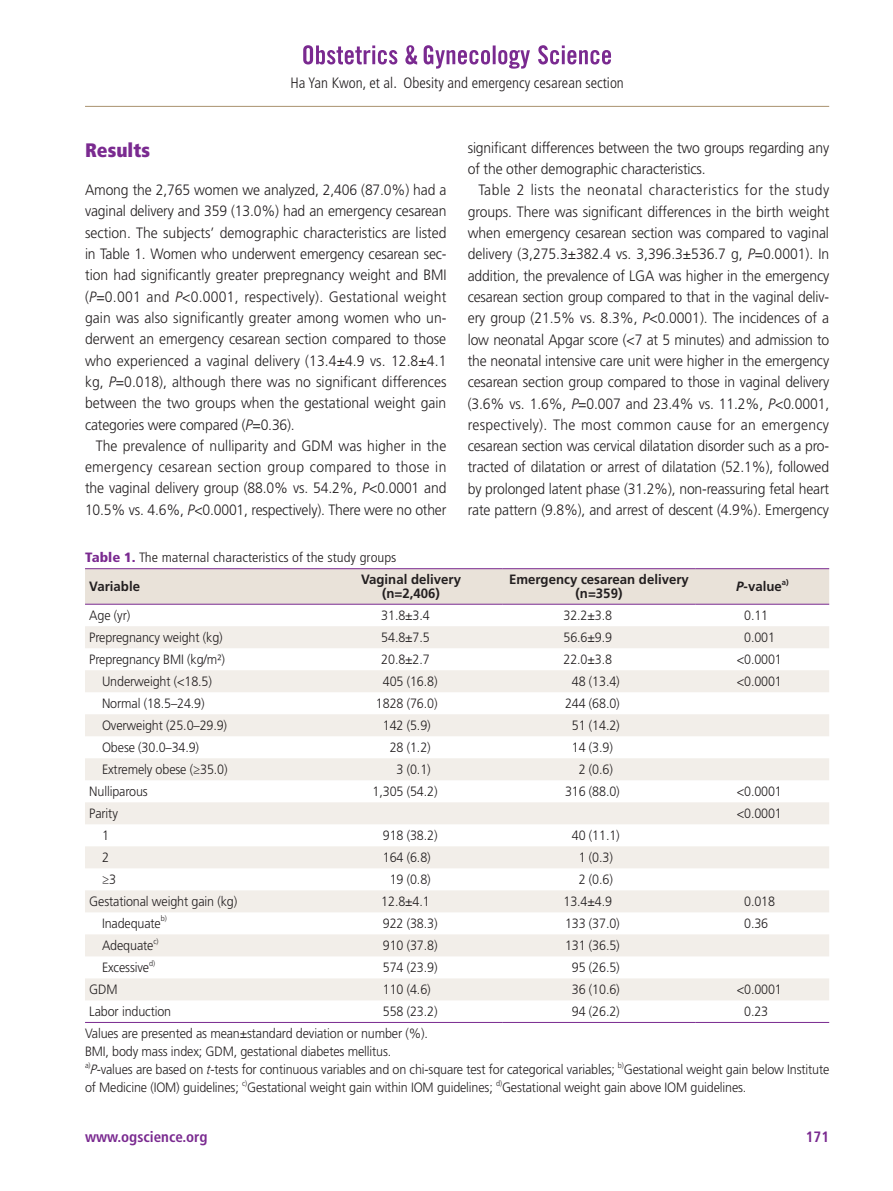
<style>
.page{position:relative;width:893px;height:1191px;background:#fff}
.page>*{position:absolute;margin:0;border:0;box-sizing:border-box;transform-origin:0 0}
.제목1-보라{font:900 condensed 19.5px "Frutiger LT Std";color:#7a2a90}
.본문_영문{font:300 15px/21.3px "Frutiger LT Std";letter-spacing:-.01em;color:#231f20;text-align:justify;scale:.93 1}
.제목밑_본문{font:300 15px/21.3px "Frutiger LT Std";letter-spacing:-.005em;color:#231f20;text-align:justify;scale:.93 1}
.t1{font:300 condensed 15px "Frutiger LT Std";color:#231f20}
.t2{font:700 condensed 15px "Frutiger LT Std";color:#7a2a90}
.표내용{font:300 13.5px "Frutiger LT Std";letter-spacing:-.01em;color:#231f20;scale:.93 1}
.표_설명{font:300 13.5px "Frutiger LT Std";letter-spacing:-.01em;color:#231f20;scale:.93 1}
.표머리{font:700 13.5px/13.5px "Frutiger LT Std";color:#231f20;text-align:center}
.표_타이틀{font:300 condensed 13.5px "Frutiger LT Std";color:#231f20;scale:1.1 1}
.표_설명-2{font:300 7.8px "Frutiger LT Std";color:#231f20;scale:.93 1}
.표내용-2{font:300 7.8px "Frutiger LT Std";color:#231f20;scale:.93 1}
.표머리-2{font:700 7.8px "Frutiger LT Std";color:#231f20}
.s1{font-style:italic}
.s2{font-weight:900;color:#7a2a90}
</style>
<div class="page">
<hr style="left:85px;top:106px;width:744px;height:1px;background:#af9877">
<svg style="left:538px;top:45px;width:73px;height:19px"></svg>
<svg style="left:424px;top:45px;width:106px;height:24px"></svg>
<svg style="left:303px;top:45px;width:114px;height:19px"></svg>
<div style="left:85px;top:569px;width:744px;height:35px;background:#e9e2d9"></div>
<svg style="left:85px;top:626px;width:744px;height:374px;fill:#f2eee9"></svg>
<hr style="left:85px;top:568px;width:235px;height:1px;background:#7a2a90">
<hr style="left:320px;top:568px;width:182px;height:1px;background:#7a2a90">
<hr style="left:502px;top:568px;width:194px;height:1px;background:#7a2a90">
<hr style="left:696px;top:568px;width:133px;height:1px;background:#7a2a90">
<hr style="left:85px;top:604px;width:235px;height:1px;background:#7a2a90">
<hr style="left:320px;top:604px;width:182px;height:1px;background:#7a2a90">
<hr style="left:502px;top:604px;width:194px;height:1px;background:#7a2a90">
<hr style="left:696px;top:604px;width:133px;height:1px;background:#7a2a90">
<hr style="left:85px;top:1022px;width:235px;height:1px;background:#7a2a90">
<hr style="left:320px;top:1022px;width:182px;height:1px;background:#7a2a90">
<hr style="left:502px;top:1022px;width:194px;height:1px;background:#7a2a90">
<hr style="left:696px;top:1022px;width:133px;height:1px;background:#7a2a90">
<p class="t1" style="left:290px;top:74px;width:335px">Ha Yan Kwon, et al. Obesity and emergency cesarean section</p>
<p class="제목1-보라" style="left:85px;top:138px;width:66px">Results</p>
<p class="제목밑_본문" style="left:85px;top:179px;width:390px">Among the 2,765 women we analyzed, 2,406 (87.0%) had a vaginal delivery and 359 (13.0%) had an emergency cesarean section. The subjects’ demographic characteristics are listed in Table 1. Women who underwent emergency cesarean sec&shy;tion had significantly greater prepregnancy weight and BMI (<span class="s1">P</span>=0.001 and <span class="s1">P</span>&lt;0.0001, respectively). Gestational weight gain was also significantly greater among women who un&shy;derwent an emergency cesarean section compared to those who experienced a vaginal delivery (13.4±4.9 vs. 12.8±4.1 kg, <span class="s1">P</span>=0.018), although there was no significant differences between the two groups when the gestational weight gain categories were compared (<span class="s1">P</span>=0.36).</p>
<p class="본문_영문" style="left:85px;top:435px;width:390px;text-indent:11px">The prevalence of nulliparity and GDM was higher in the emergency cesarean section group compared to those in the vaginal delivery group (88.0% vs. 54.2%, <span class="s1">P</span>&lt;0.0001 and 10.5% vs. 4.6%, <span class="s1">P</span>&lt;0.0001, respectively). There were no other</p>
<p class="본문_영문" style="left:468px;top:137px;width:390px">significant differences between the two groups regarding any of the other demographic characteristics.</p>
<p class="본문_영문" style="left:468px;top:180px;width:390px;text-indent:11px">Table 2 lists the neonatal characteristics for the study groups. There was significant differences in the birth weight when emergency cesarean section was compared to vaginal delivery (3,275.3±382.4 vs. 3,396.3±536.7 g, <span class="s1">P</span>=0.0001). In addition, the prevalence of LGA was higher in the emergency cesarean section group compared to that in the vaginal deliv&shy;ery group (21.5% vs. 8.3%, <span class="s1">P</span>&lt;0.0001). The incidences of a low neonatal Apgar score (&lt;7 at 5 minutes) and admission to the neonatal intensive care unit were higher in the emergency cesarean section group compared to those in vaginal delivery (3.6% vs. 1.6%, <span class="s1">P</span>=0.007 and 23.4% vs. 11.2%, <span class="s1">P</span>&lt;0.0001, respectively). The most common cause for an emergency cesarean section was cervical dilatation disorder such as a pro&shy;tracted of dilatation or arrest of dilatation (52.1%), followed by prolonged latent phase (31.2%), non-reassuring fetal heart rate pattern (9.8%), and arrest of descent (4.9%). Emergency</p>
<p class="표_타이틀" style="left:85px;top:549px;width:285px"><span class="s2">Table 1.</span> The maternal characteristics of the study groups</p>
<p class="표머리" style="left:89px;top:579px;width:52px">Variable</p>
<p class="표머리" style="left:361px;top:573px;width:102px">Vaginal delivery</p>
<p class="표머리" style="left:382px;top:586px;width:59px">(n=2,406)</p>
<p class="표머리" style="left:509px;top:573px;width:181px">Emergency cesarean delivery (n=359)</p>
<p class="표머리" style="left:736px;top:579px;width:47px"><span class="s1">P</span>-value</p>
<p class="표머리-2" style="left:782px;top:577px;width:8px">a)</p>
<p class="표내용" style="left:89px;top:607px;width:46px">Age (yr)</p>
<p class="표내용" style="left:381px;top:607px;width:54px">31.8±3.4</p>
<p class="표내용" style="left:563px;top:607px;width:54px">32.2±3.8</p>
<p class="표내용" style="left:744px;top:607px;width:27px">0.11</p>
<p class="표내용" style="left:89px;top:629px;width:145px">Prepregnancy weight (kg)</p>
<p class="표내용" style="left:381px;top:629px;width:54px">54.8±7.5</p>
<p class="표내용" style="left:563px;top:629px;width:54px">56.6±9.9</p>
<p class="표내용" style="left:744px;top:629px;width:35px">0.001</p>
<p class="표내용" style="left:89px;top:651px;width:148px">Prepregnancy BMI (kg/m²)</p>
<p class="표내용" style="left:381px;top:651px;width:54px">20.8±2.7</p>
<p class="표내용" style="left:563px;top:651px;width:54px">22.0±3.8</p>
<p class="표내용" style="left:737px;top:651px;width:50px">&lt;0.0001</p>
<p class="표내용" style="left:102px;top:673px;width:120px">Underweight (&lt;18.5)</p>
<p class="표내용" style="left:383px;top:673px;width:60px">405 (16.8)</p>
<p class="표내용" style="left:572px;top:673px;width:53px">48 (13.4)</p>
<p class="표내용" style="left:737px;top:673px;width:50px">&lt;0.0001</p>
<p class="표내용" style="left:102px;top:695px;width:112px">Normal (18.5–24.9)</p>
<p class="표내용" style="left:376px;top:695px;width:68px">1828 (76.0)</p>
<p class="표내용" style="left:565px;top:695px;width:60px">244 (68.0)</p>
<p class="표내용" style="left:102px;top:717px;width:136px">Overweight (25.0–29.9)</p>
<p class="표내용" style="left:383px;top:717px;width:53px">142 (5.9)</p>
<p class="표내용" style="left:572px;top:717px;width:53px">51 (14.2)</p>
<p class="표내용" style="left:102px;top:739px;width:106px">Obese (30.0–34.9)</p>
<p class="표내용" style="left:390px;top:739px;width:46px">28 (1.2)</p>
<p class="표내용" style="left:572px;top:739px;width:46px">14 (3.9)</p>
<p class="표내용" style="left:102px;top:761px;width:136px">Extremely obese (≥35.0)</p>
<p class="표내용" style="left:396px;top:761px;width:38px">3 (0.1)</p>
<p class="표내용" style="left:579px;top:761px;width:38px">2 (0.6)</p>
<p class="표내용" style="left:89px;top:783px;width:64px">Nulliparous</p>
<p class="표내용" style="left:373px;top:783px;width:71px">1,305 (54.2)</p>
<p class="표내용" style="left:565px;top:783px;width:60px">316 (88.0)</p>
<p class="표내용" style="left:737px;top:783px;width:50px">&lt;0.0001</p>
<p class="표내용" style="left:89px;top:805px;width:32px">Parity</p>
<p class="표내용" style="left:737px;top:805px;width:50px">&lt;0.0001</p>
<p class="표내용" style="left:102px;top:827px;width:9px">1</p>
<p class="표내용" style="left:383px;top:827px;width:60px">918 (38.2)</p>
<p class="표내용" style="left:572px;top:827px;width:53px">40 (11.1)</p>
<p class="표내용" style="left:102px;top:849px;width:9px">2</p>
<p class="표내용" style="left:383px;top:849px;width:53px">164 (6.8)</p>
<p class="표내용" style="left:579px;top:849px;width:38px">1 (0.3)</p>
<p class="표내용" style="left:102px;top:871px;width:17px">≥3</p>
<p class="표내용" style="left:390px;top:871px;width:46px">19 (0.8)</p>
<p class="표내용" style="left:579px;top:871px;width:38px">2 (0.6)</p>
<p class="표내용" style="left:89px;top:893px;width:161px">Gestational weight gain (kg)</p>
<p class="표내용" style="left:381px;top:893px;width:54px">12.8±4.1</p>
<p class="표내용" style="left:563px;top:893px;width:54px">13.4±4.9</p>
<p class="표내용" style="left:744px;top:893px;width:35px">0.018</p>
<p class="표내용" style="left:102px;top:915px;width:65px">Inadequate</p>
<p class="표내용-2" style="left:161px;top:914px;width:8px">b)</p>
<p class="표내용" style="left:383px;top:915px;width:60px">922 (38.3)</p>
<p class="표내용" style="left:565px;top:915px;width:60px">133 (37.0)</p>
<p class="표내용" style="left:744px;top:915px;width:27px">0.36</p>
<p class="표내용" style="left:102px;top:937px;width:57px">Adequate</p>
<p class="표내용-2" style="left:153px;top:936px;width:7px">c)</p>
<p class="표내용" style="left:383px;top:937px;width:60px">910 (37.8)</p>
<p class="표내용" style="left:565px;top:937px;width:60px">131 (36.5)</p>
<p class="표내용" style="left:102px;top:959px;width:52px">Excessive</p>
<p class="표내용-2" style="left:149px;top:958px;width:8px">d)</p>
<p class="표내용" style="left:383px;top:959px;width:60px">574 (23.9)</p>
<p class="표내용" style="left:572px;top:959px;width:53px">95 (26.5)</p>
<p class="표내용" style="left:89px;top:981px;width:32px">GDM</p>
<p class="표내용" style="left:383px;top:981px;width:53px">110 (4.6)</p>
<p class="표내용" style="left:572px;top:981px;width:53px">36 (10.6)</p>
<p class="표내용" style="left:737px;top:981px;width:50px">&lt;0.0001</p>
<p class="표내용" style="left:89px;top:1003px;width:90px">Labor induction</p>
<p class="표내용" style="left:383px;top:1003px;width:60px">558 (23.2)</p>
<p class="표내용" style="left:572px;top:1003px;width:53px">94 (26.2)</p>
<p class="표내용" style="left:744px;top:1003px;width:27px">0.23</p>
<p class="표_설명" style="left:85px;top:1025px;width:370px">Values are presented as mean±standard deviation or number (%).</p>
<p class="표_설명" style="left:85px;top:1043px;width:331px">BMI, body mass index; GDM, gestational diabetes mellitus.</p>
<p class="표_설명-2" style="left:85px;top:1060px;width:8px">a)</p>
<p class="표_설명" style="left:89px;top:1061px;width:567px"><span class="s1">P</span>-values are based on <span class="s1">t</span>-tests for continuous variables and on chi-square test for categorical variables;</p>
<p class="표_설명-2" style="left:618px;top:1060px;width:8px">b)</p>
<p class="표_설명" style="left:624px;top:1061px;width:222px">Gestational weight gain below Institute</p>
<p class="표_설명" style="left:85px;top:1079px;width:167px">of Medicine (IOM) guidelines;</p>
<p class="표_설명-2" style="left:242px;top:1078px;width:7px">c)</p>
<p class="표_설명" style="left:247px;top:1079px;width:266px">Gestational weight gain within IOM guidelines;</p>
<p class="표_설명-2" style="left:496px;top:1078px;width:8px">d)</p>
<p class="표_설명" style="left:502px;top:1079px;width:264px">Gestational weight gain above IOM guidelines.</p>
<p class="t2" style="left:85px;top:1128px;width:124px">www.ogscience.org</p>
<p class="t2" style="left:806px;top:1128px;width:25px">171</p>
</div>
